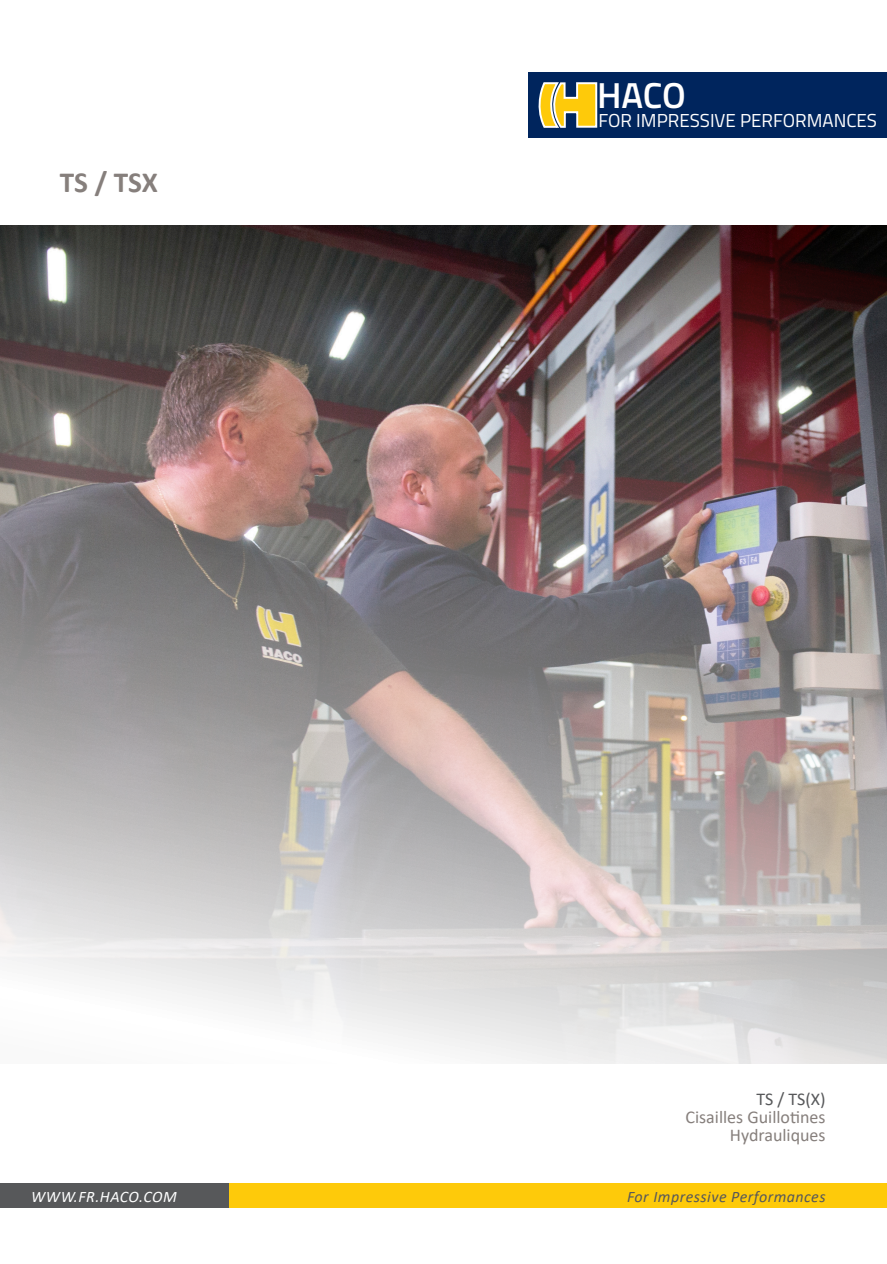
<style>
.page{position:relative;width:887px;height:1264px;background:#fff}
.page>*{position:absolute;margin:0;border:0;box-sizing:border-box;transform-origin:0 0}
.t1{font:600 36.15px "Titillium Web";color:#fff}
.t2{font:700 29.25px "Calibri";color:#867f7c}
.t3{font:18.75px "Titillium Web";color:#fff}
.t4{font:18px "Calibri";color:#867f7c}
.t5{font:18px "Calibri";color:#57585a}
.t6{font:italic 16.05px "Calibri";letter-spacing:.03em;color:#57585a}
.t7{font:italic 16.05px "Calibri";letter-spacing:.03em;color:#fff}
</style>
<div class="page">
<img style="left:0;top:226px;width:887px;height:837px">
<div style="left:229px;top:1183px;width:658px;height:25px;background:#feca0a"></div>
<div style="left:0;top:1183px;width:229px;height:25px;background:#57585a"></div>
<div style="left:528px;top:72px;width:359px;height:66px;background:#00255d"></div>
<svg style="left:538px;top:82px;width:60px;height:46px;background:#cdb754"></svg>
<p class="t2" style="left:60px;top:162px;width:99px">TS / TSX</p>
<p class="t1" style="left:597px;top:68px;width:90px">HACO</p>
<p class="t3" style="left:598px;top:107px;width:280px">FOR IMPRESSIVE PERFORMANCES</p>
<p class="t5" style="left:756px;top:1087px;width:71px">TS / TS(X)</p>
<p class="t4" style="left:685px;top:1105px;width:141px">Cisailles Guillotines</p>
<p class="t4" style="left:730px;top:1123px;width:97px">Hydrauliques</p>
<p class="t7" style="left:31px;top:1185px;width:147px">WWW.FR.HACO.COM</p>
<p class="t6" style="left:627px;top:1185px;width:200px">For Impressive Performances</p>
</div>
